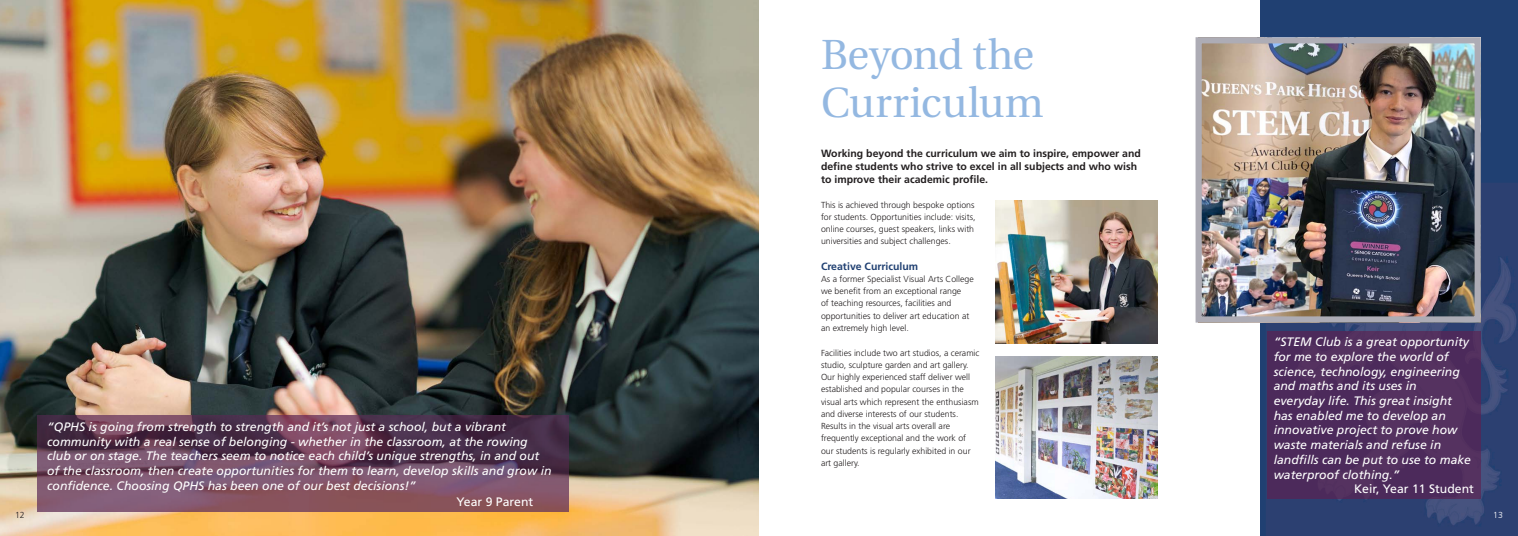
<style>
.page{position:relative;width:1518px;height:536px;background:#fff}
.page>*{position:absolute;margin:0;border:0;box-sizing:border-box;transform-origin:0 0}
.t1{font:42px/48.1px "Heuristica";letter-spacing:.01em;color:#94b8e1}
.t2{font:italic 12.25px/14.7px "Frutiger LT Std";color:#fff}
.t3{font:12.25px "Frutiger LT Std";color:#fff}
.t4{font:700 10.5px/13.1px "Frutiger LT Std";color:#231f20}
.t5{font:700 10.5px "Frutiger LT Std";color:#204072}
.t6{font:300 8.75px/12.2px "Frutiger LT Std";color:#231f20}
.t7{font:300 8.75px "Frutiger LT Std";color:#fff}
</style>
<div class="page">
<img style="left:0;top:0;width:759px;height:536px">
<div style="left:1261px;top:0;width:257px;height:536px;background:#204072"></div>
<img style="left:1266px;top:183px;width:252px;height:353px">
<img style="left:1203px;top:44px;width:271px;height:271px">
<div style="left:1196px;top:37px;width:285px;height:285px;border:6px solid #adacb5"></div>
<img style="left:996px;top:201px;width:161px;height:143px">
<img style="left:1267px;top:332px;width:214px;height:167px">
<img style="left:996px;top:356px;width:161px;height:143px">
<img style="left:37px;top:415px;width:532px;height:97px">
<h1 class="t1" style="left:821px;top:31px;width:224px">Beyond the<br>Curriculum</h1>
<p class="t2" style="left:47px;top:419px;width:506px">“QPHS is going from strength to strength and it’s not just a school, but a vibrant community with a real sense of belonging - whether in the classroom, at the rowing club or on stage. The teachers seem to notice each child’s unique strengths, in and out of the classroom, then create opportunities for them to learn, develop skills and grow in confidence. Choosing QPHS has been one of our best decisions!”</p>
<h2 class="t3" style="left:457px;top:494px;width:78px">Year 9 Parent</h2>
<p class="t4" style="left:821px;top:147px;width:321px">Working beyond the curriculum we aim to inspire, empower and define students who strive to excel in all subjects and who wish to improve their academic profile.</p>
<p class="t6" style="left:821px;top:198px;width:156px">This is achieved through bespoke options for students. Opportunities include: visits, online courses, guest speakers, links with universities and subject challenges.</p>
<p class="t5" style="left:821px;top:260px;width:99px">Creative Curriculum</p>
<p class="t6" style="left:821px;top:273px;width:154px">As a former Specialist Visual Arts College we benefit from an exceptional range<br>of teaching resources, facilities and opportunities to deliver art education at an extremely high level.</p>
<p class="t6" style="left:821px;top:346px;width:160px">Facilities include two art studios, a ceramic studio, sculpture garden and art gallery.<br>Our highly experienced staff deliver well established and popular courses in the visual arts which represent the enthusiasm and diverse interests of our students.<br>Results in the visual arts overall are frequently exceptional and the work of our students is regularly exhibited in our art gallery.</p>
<p class="t2" style="left:1274px;top:334px;width:199px">“STEM Club is a great opportunity for me to explore the world of science, technology, engineering and maths and its uses in<br>everyday life. This great insight has enabled me to develop an innovative project to prove how waste materials and refuse in landfills can be put to use to make waterproof clothing.”</p>
<h2 class="t3" style="left:1354px;top:482px;width:121px">Keir, Year 11 Student</h2>
<p class="t6" style="left:15px;top:508px;width:11px">12</p>
<p class="t7" style="left:1493px;top:510px;width:11px">13</p>
</div>
